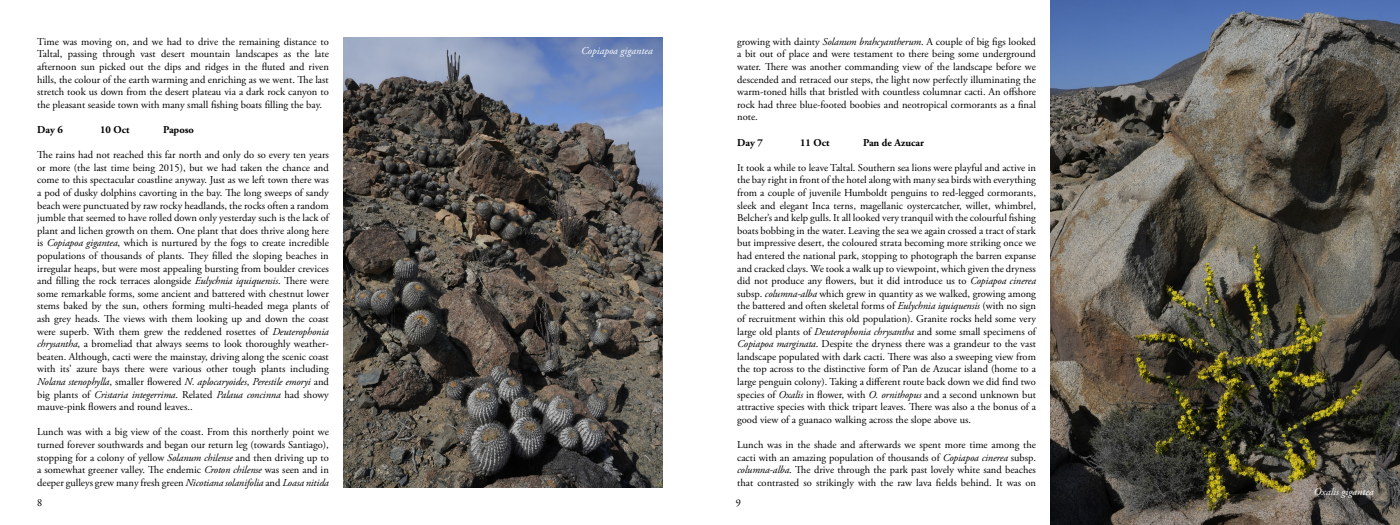
<style>
.page{position:relative;width:1400px;height:525px;background:#fff}
.page>*{position:absolute;margin:0;border:0;box-sizing:border-box;transform-origin:0 0}
.t1{font:10.5px/12.6px "Adobe Garamond Pro";color:#000;text-align:justify}
.t2{font:700 10.5px "Adobe Garamond Pro";color:#000}
.t3{font:italic 10.5px "Adobe Garamond Pro";color:#fff}
.t4{font:10.5px "Garamond Premr Pro";color:#000}
.s1{font-style:italic}
</style>
<div class="page">
<img style="left:343px;top:37px;width:320px;height:451px">
<img style="left:1050px;top:0;width:350px;height:525px">
<p class="t1" style="left:37px;top:36px;width:293px">Time was moving on, and we had to drive the remaining distance to Taltal, passing through vast desert mountain landscapes as the late afternoon sun picked out the dips and ridges in the fluted and riven hills, the colour of the earth warming and enriching as we went. The last stretch took us down from the desert plateau via a dark rock canyon to the pleasant seaside town with many small fishing boats filling the bay.</p>
<p class="t2" style="left:37px;top:124px;width:27px">Day 6</p>
<p class="t2" style="left:100px;top:124px;width:31px">10 Oct</p>
<p class="t2" style="left:163px;top:124px;width:32px">Paposo</p>
<p class="t1" style="left:37px;top:149px;width:293px">The rains had not reached this far north and only do so every ten years or more (the last time being 2015), but we had taken the chance and come to this spectacular coastline anyway. Just as we left town there was a pod of dusky dolphins cavorting in the bay. The long sweeps of sandy beach were punctuated by raw rocky headlands, the rocks often a random jumble that seemed to have rolled down only yesterday such is the lack of plant and lichen growth on them. One plant that does thrive along here is <span class="s1">Copiapoa gigantea</span>, which is nurtured by the fogs to create incredible populations of thousands of plants. They filled the sloping beaches in irregular heaps, but were most appealing bursting from boulder crevices and filling the rock terraces alongside <span class="s1">Eulychnia iquiquensis</span>. There were some remarkable forms, some ancient and battered with chestnut lower stems baked by the sun, others forming multi-headed mega plants of ash grey heads. The views with them looking up and down the coast were superb. With them grew the reddened rosettes of <span class="s1">Deuterophonia chrysantha</span>, a bromeliad that always seems to look thoroughly weather&shy;beaten. Although, cacti were the mainstay, driving along the scenic coast with its’ azure bays there were various other tough plants including <span class="s1">Nolana stenophylla</span>, smaller flowered <span class="s1">N. aplocaryoides</span>, <span class="s1">Perestile emoryi</span> and big plants of <span class="s1">Cristaria integerrima</span>. Related <span class="s1">Palaua concinna</span> had showy mauve-pink flowers and round leaves..</p>
<p class="t1" style="left:37px;top:426px;width:293px">Lunch was with a big view of the coast. From this northerly point we turned forever southwards and began our return leg (towards Santiago), stopping for a colony of yellow <span class="s1">Solanum chilense</span> and then driving up to a somewhat greener valley. The endemic <span class="s1">Croton chilense</span> was seen and in deeper gulleys grew many fresh green <span class="s1">Nicotiana solanifolia</span> and <span class="s1">Loasa nitida</span></p>
<p class="t3" style="left:581px;top:44px;width:73px">Copiapoa gigantea</p>
<p class="t1" style="left:737px;top:36px;width:300px">growing with dainty <span class="s1">Solanum brahcyantherum</span>. A couple of big figs looked a bit out of place and were testament to there being some underground water. There was another commanding view of the landscape before we descended and retraced our steps, the light now perfectly illuminating the warm-toned hills that bristled with countless columnar cacti. An offshore rock had three blue-footed boobies and neotropical cormorants as a final note.</p>
<p class="t2" style="left:737px;top:136px;width:27px">Day 7</p>
<p class="t2" style="left:800px;top:136px;width:31px">11 Oct</p>
<p class="t2" style="left:863px;top:136px;width:62px">Pan de Azucar</p>
<p class="t1" style="left:737px;top:162px;width:300px">It took a while to leave Taltal. Southern sea lions were playful and active in the bay right in front of the hotel along with many sea birds with everything from a couple of juvenile Humboldt penguins to red-legged cormorants, sleek and elegant Inca terns, magellanic oystercatcher, willet, whimbrel, Belcher’s and kelp gulls. It all looked very tranquil with the colourful fishing boats bobbing in the water. Leaving the sea we again crossed a tract of stark but impressive desert, the coloured strata becoming more striking once we had entered the national park, stopping to photograph the barren expanse and cracked clays. We took a walk up to viewpoint, which given the dryness did not produce any flowers, but it did introduce us to <span class="s1">Copiapoa cinerea </span>subsp. <span class="s1">columna-alba</span> which grew in quantity as we walked, growing among the battered and often skeletal forms of <span class="s1">Eulychnia iquiquensis</span> (with no sign of recruitment within this old population). Granite rocks held some very large old plants of <span class="s1">Deuterophonia chrysantha</span> and some small specimens of <span class="s1">Copiapoa marginata</span>. Despite the dryness there was a grandeur to the vast landscape populated with dark cacti. There was also a sweeping view from the top across to the distinctive form of Pan de Azucar island (home to a large penguin colony). Taking a different route back down we did find two species of <span class="s1">Oxalis</span> in flower, with <span class="s1">O. ornithopus</span> and a second unknown but attractive species with thick tripart leaves. There was also a the bonus of a good view of a guanaco walking across the slope above us.</p>
<p class="t1" style="left:737px;top:439px;width:300px">Lunch was in the shade and afterwards we spent more time among the cacti with an amazing population of thousands of <span class="s1">Copiapoa cinerea</span> subsp. <span class="s1">columna-alba</span>. The drive through the park past lovely white sand beaches that contrasted so strikingly with the raw lava fields behind. It was on</p>
<p class="t4" style="left:37px;top:496px;width:7px">8</p>
<p class="t4" style="left:736px;top:496px;width:7px">9</p>
<p class="t3" style="left:1314px;top:486px;width:61px">Oxalis gigantea</p>
</div>
